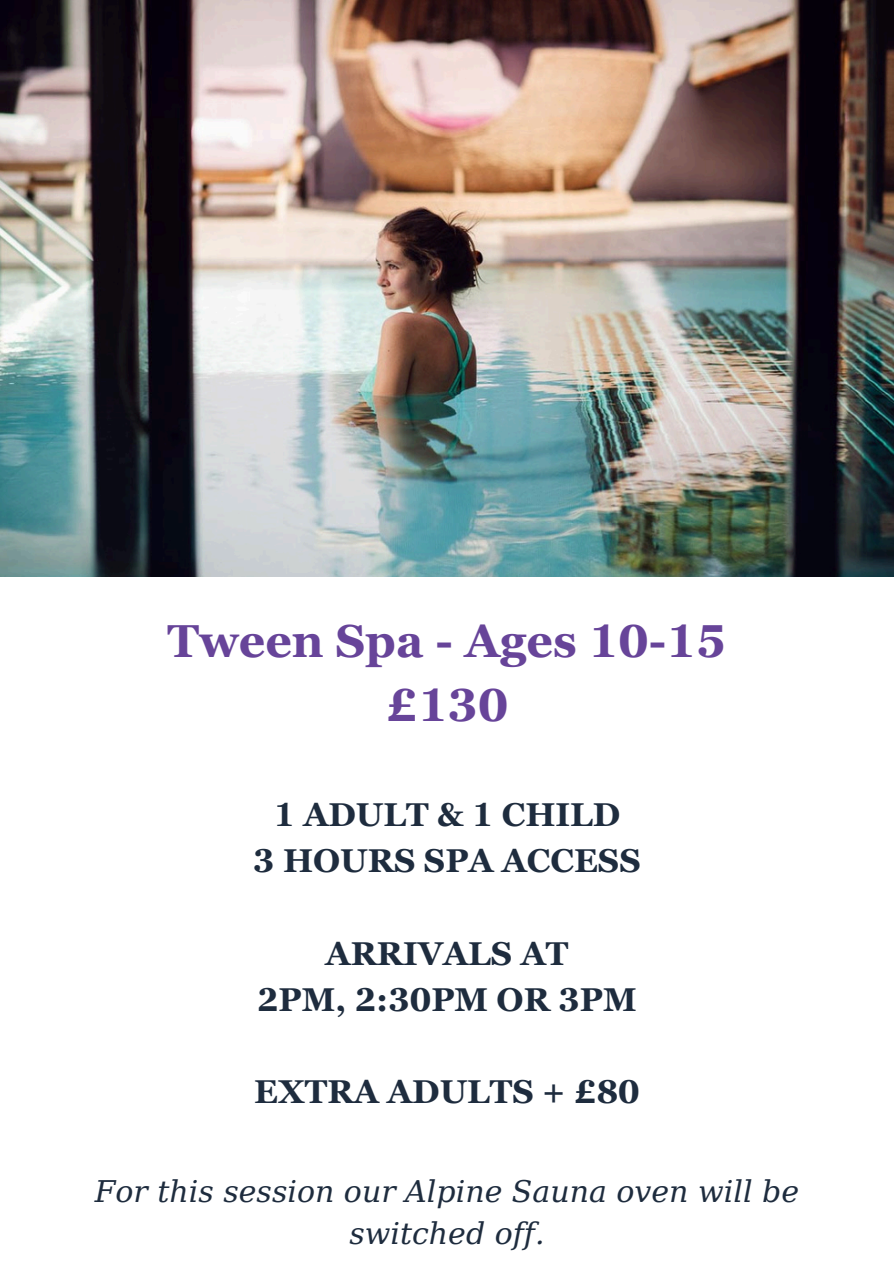
<style>
.page{position:relative;width:894px;height:1264px;background:#fff}
.page>*{position:absolute;margin:0;border:0;box-sizing:border-box;transform-origin:0 0}
.t1{font:700 46.2px/64.2px "Georgia Pro";color:#674499;text-align:center}
.t2{font:700 33px/46.2px "Georgia Pro";color:#1e2c3e;text-align:center}
.t3{font:italic 30px/41.7px "DejaVu Serif";color:#1e2c3e;text-align:center}
</style>
<div class="page">
<img style="left:0;top:0;width:893px;height:576px">
<h1 class="t1" style="left:167px;top:608px;width:560px">Tween Spa - Ages 10-15 £130</h1>
<h2 class="t2" style="left:253px;top:791px;width:389px">1 ADULT &amp; 1 CHILD<br>3 HOURS SPA ACCESS</h2>
<h2 class="t2" style="left:257px;top:930px;width:381px">ARRIVALS AT<br>2PM, 2:30PM OR 3PM</h2>
<h2 class="t2" style="left:254px;top:1068px;width:386px">EXTRA ADULTS + £80</h2>
<p class="t3" style="left:95px;top:1170px;width:705px">For this session our Alpine Sauna oven will be switched off.</p>
</div>
